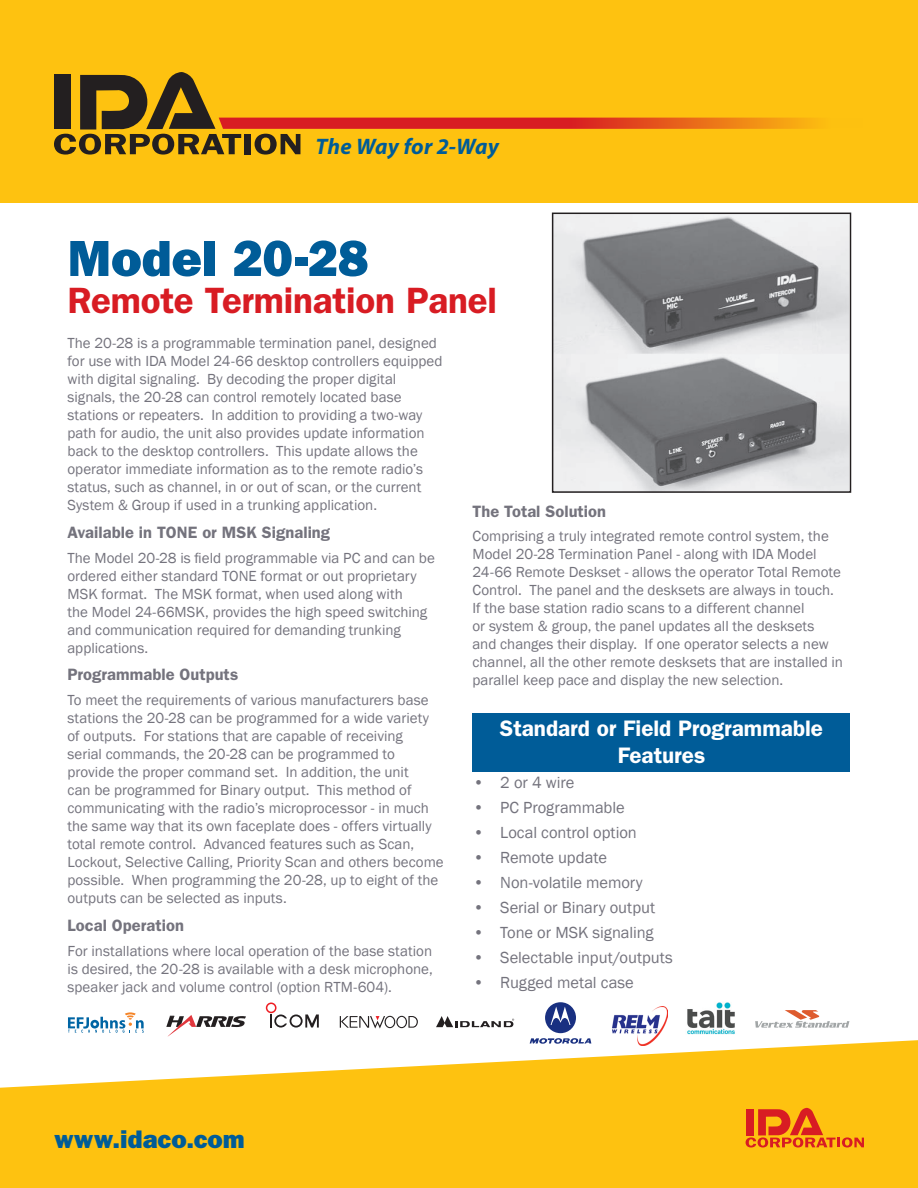
<style>
.page{position:relative;width:918px;height:1188px;background:#fff}
.page>*{position:absolute;margin:0;border:0;box-sizing:border-box;transform-origin:0 0}
.t1{font:800 51px "Franklin Gothic";letter-spacing:-.005em;color:#005c98}
.t2{font:600 36.75px "Franklin Gothic";letter-spacing:-.005em;color:#d81c23}
.t3{font:800 25.5px "Franklin Gothic";letter-spacing:.005em;color:#005c98}
.t4{font:600 22.5px/27px "Franklin Gothic";letter-spacing:-.005em;color:#fff;text-align:center}
.t5{font:italic 700 22.5px "Myriad Pro";letter-spacing:.005em;color:#005c98}
.t6{font:16.5px "Franklin Gothic";letter-spacing:-.005em;color:#74737d}
.t7{font:600 16.5px "Franklin Gothic";letter-spacing:.005em;color:#74737d}
.t8{font:15px/18px "Franklin Gothic";color:#74737d}
</style>
<div class="page">
<div style="left:0;top:0;width:918px;height:202px;background:#fec210"></div>
<svg style="left:54px;top:72px;width:762px;height:83px"></svg>
<svg style="left:0;top:1040px;width:918px;height:148px;fill:#fec210"></svg>
<img style="left:612px;top:1006px;width:56px;height:39px">
<svg style="left:266px;top:1003px;width:53px;height:25px"></svg>
<svg style="left:436px;top:1016px;width:78px;height:11px"></svg>
<svg style="left:166px;top:1015px;width:80px;height:22px"></svg>
<svg style="left:68px;top:1012px;width:76px;height:21px"></svg>
<svg style="left:340px;top:1016px;width:78px;height:13px"></svg>
<svg style="left:530px;top:1002px;width:61px;height:42px"></svg>
<svg style="left:755px;top:1010px;width:94px;height:18px"></svg>
<img style="left:687px;top:1002px;width:48px;height:33px">
<svg style="left:746px;top:1108px;width:118px;height:40px;background:#ee7e17"></svg>
<img style="left:555px;top:216px;width:293px;height:274px">
<div style="left:552px;top:213px;width:299px;height:280px;border:2px solid #231f20"></div>
<div style="left:472px;top:713px;width:378px;height:58px;background:#005c98"></div>
<p class="t5" style="left:316px;top:134px;width:185px">The Way for 2-Way</p>
<p class="t1" style="left:68px;top:229px;width:303px">Model 20-28</p>
<p class="t2" style="left:68px;top:279px;width:431px">Remote Termination Panel</p>
<p class="t8" style="left:68px;top:334px;width:377px">The 20-28 is a programmable termination panel, designed for use with IDA Model 24-66 desktop controllers equipped with digital signaling. By decoding the proper digital signals, the 20-28 can control remotely located base stations or repeaters. In addition to providing a two-way path for audio, the unit also provides update information back to the desktop controllers. This update allows the operator immediate information as to the remote radio’s status, such as channel, in or out of scan, or the current System &amp; Group if used in a trunking application.</p>
<p class="t7" style="left:68px;top:522px;width:264px">Available in TONE or MSK Signaling</p>
<p class="t8" style="left:68px;top:549px;width:369px">The Model 20-28 is field programmable via PC and can be ordered either standard TONE format or out proprietary MSK format. The MSK format, when used along with<br>the Model 24-66MSK, provides the high speed switching and communication required for demanding trunking applications.</p>
<p class="t7" style="left:68px;top:665px;width:172px">Programmable Outputs</p>
<p class="t8" style="left:68px;top:691px;width:378px">To meet the requirements of various manufacturers base stations the 20-28 can be programmed for a wide variety of outputs. For stations that are capable of receiving<br>serial commands, the 20-28 can be programmed to provide the proper command set. In addition, the unit<br>can be programmed for Binary output. This method of communicating with the radio’s microprocessor - in much the same way that its own faceplate does - offers virtually total remote control. Advanced features such as Scan, Lockout, Selective Calling, Priority Scan and others become possible. When programming the 20-28, up to eight of the outputs can be selected as inputs.</p>
<p class="t7" style="left:68px;top:915px;width:118px">Local Operation</p>
<p class="t8" style="left:68px;top:942px;width:367px;text-align:justify">For installations where local operation of the base station is desired, the 20-28 is available with a desk microphone, speaker jack and volume control (option RTM-604).</p>
<p class="t7" style="left:472px;top:501px;width:135px">The Total Solution</p>
<p class="t8" style="left:472px;top:528px;width:372px">Comprising a truly integrated remote control system, the Model 20-28 Termination Panel - along with IDA Model 24-66 Remote Deskset - allows the operator Total Remote Control. The panel and the desksets are always in touch.<br>If the base station radio scans to a different channel<br>or system &amp; group, the panel updates all the desksets<br>and changes their display. If one operator selects a new channel, all the other remote desksets that are installed in parallel keep pace and display the new selection.</p>
<p class="t4" style="left:500px;top:714px;width:325px">Standard or Field Programmable<br>Features</p>
<p class="t6" style="left:473px;top:773px;width:103px">• 2 or 4 wire</p>
<p class="t6" style="left:473px;top:798px;width:153px">• PC Programmable</p>
<p class="t6" style="left:473px;top:822px;width:165px">• Local control option</p>
<p class="t6" style="left:473px;top:847px;width:135px">• Remote update</p>
<p class="t6" style="left:473px;top:872px;width:171px">• Non-volatile memory</p>
<p class="t6" style="left:473px;top:897px;width:183px">• Serial or Binary output</p>
<p class="t6" style="left:473px;top:922px;width:182px">• Tone or MSK signaling</p>
<p class="t6" style="left:473px;top:947px;width:201px">• Selectable input/outputs</p>
<p class="t6" style="left:473px;top:972px;width:162px">• Rugged metal case</p>
<p class="t3" style="left:54px;top:1124px;width:192px">www.idaco.com</p>
</div>
